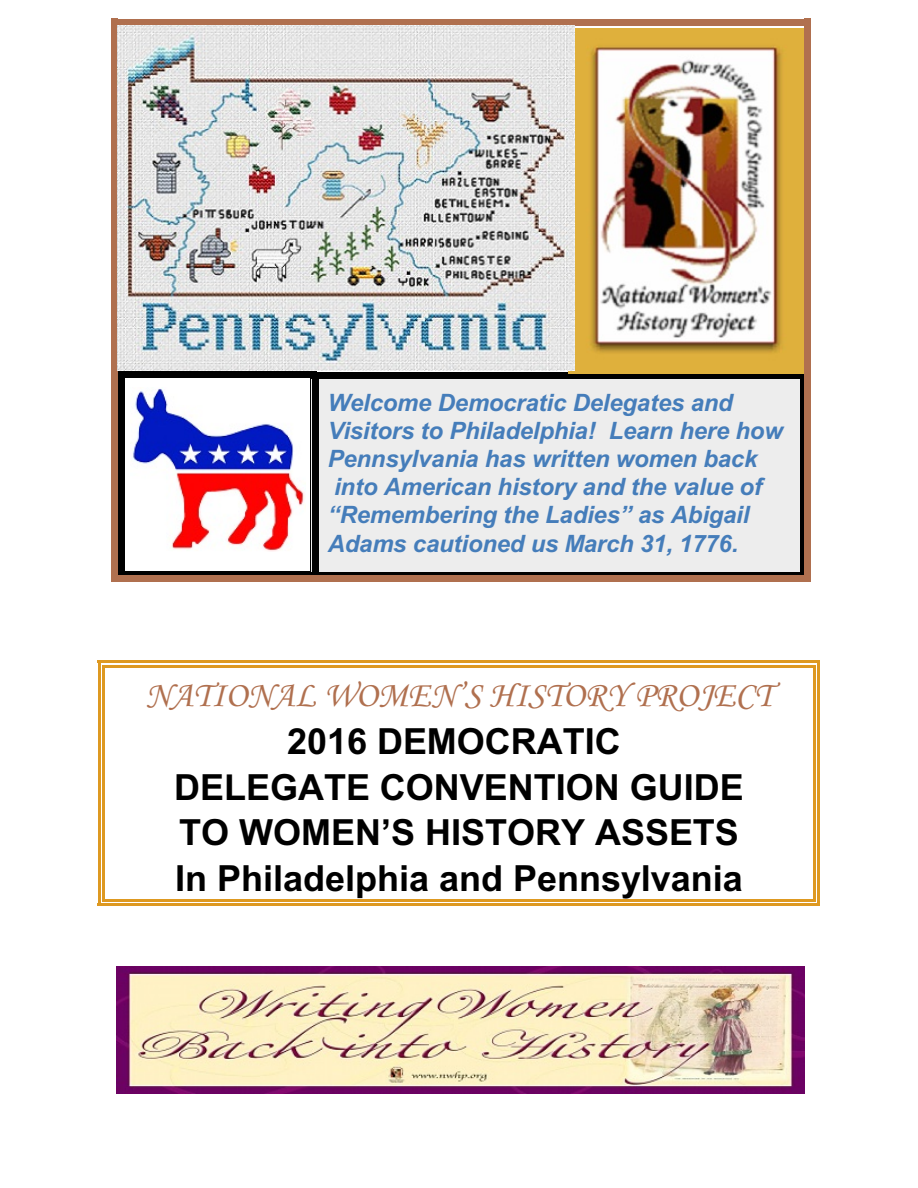
<style>
.page{position:relative;width:918px;height:1188px;background:#fff}
.page>*{position:absolute;margin:0;border:0;box-sizing:border-box;transform-origin:0 0}
.t1{font:700 36px/45.9px "Arial";color:#000;text-align:center}
.t2{font:italic 36px "Monotype Corsiva";letter-spacing:.005em;color:#b0704f}
.t3{font:italic 700 24px/28.2px "Arial";letter-spacing:-.005em;color:#457dba}
</style>
<div class="page">
<hr style="left:102px;top:665px;width:3px;height:54px;background:#de9921">
<hr style="left:813px;top:665px;width:3px;height:54px;background:#de9921">
<hr style="left:102px;top:665px;width:714px;height:2px;background:#de9921">
<hr style="left:98px;top:661px;width:2px;height:65px;background:#de9921">
<hr style="left:817px;top:661px;width:3px;height:65px;background:#de9921">
<hr style="left:98px;top:661px;width:722px;height:2px;background:#de9921">
<hr style="left:102px;top:719px;width:3px;height:45px;background:#de9921">
<hr style="left:813px;top:719px;width:3px;height:45px;background:#de9921">
<hr style="left:98px;top:712px;width:2px;height:59px;background:#de9921">
<hr style="left:817px;top:712px;width:3px;height:59px;background:#de9921">
<hr style="left:102px;top:765px;width:3px;height:45px;background:#de9921">
<hr style="left:813px;top:765px;width:3px;height:45px;background:#de9921">
<hr style="left:98px;top:757px;width:2px;height:60px;background:#de9921">
<hr style="left:817px;top:757px;width:3px;height:60px;background:#de9921">
<hr style="left:102px;top:810px;width:3px;height:46px;background:#de9921">
<hr style="left:813px;top:810px;width:3px;height:46px;background:#de9921">
<hr style="left:98px;top:803px;width:2px;height:60px;background:#de9921">
<hr style="left:817px;top:803px;width:3px;height:60px;background:#de9921">
<hr style="left:102px;top:856px;width:3px;height:46px;background:#de9921">
<hr style="left:813px;top:856px;width:3px;height:46px;background:#de9921">
<hr style="left:102px;top:899px;width:714px;height:3px;background:#de9921">
<hr style="left:98px;top:849px;width:2px;height:57px;background:#de9921">
<hr style="left:817px;top:849px;width:3px;height:57px;background:#de9921">
<hr style="left:98px;top:903px;width:722px;height:3px;background:#de9921">
<img style="left:133px;top:388px;width:173px;height:163px">
<div style="left:118px;top:371px;width:7px;height:206px;background:#000"></div>
<div style="left:310px;top:371px;width:7px;height:206px;background:#ededed"></div>
<div style="left:118px;top:371px;width:198px;height:7px;background:#000"></div>
<div style="left:118px;top:571px;width:198px;height:7px;background:#000"></div>
<div style="left:312px;top:372px;width:495px;height:207px;background:#ededed"></div>
<div style="left:312px;top:372px;width:6px;height:206px;background:#000"></div>
<div style="left:800px;top:372px;width:7px;height:206px;background:#000"></div>
<div style="left:312px;top:372px;width:495px;height:7px;background:#000"></div>
<div style="left:312px;top:572px;width:495px;height:7px;background:#000"></div>
<img style="left:569px;top:28px;width:235px;height:346px">
<div style="left:111px;top:19px;width:7px;height:563px;background:#b0704f"></div>
<div style="left:804px;top:19px;width:7px;height:563px;background:#b0704f"></div>
<div style="left:111px;top:19px;width:699px;height:7px;background:#b0704f"></div>
<div style="left:111px;top:575px;width:699px;height:7px;background:#b0704f"></div>
<img style="left:117px;top:26px;width:458px;height:345px">
<img style="left:116px;top:966px;width:689px;height:127px">
<p class="t3" style="left:328px;top:390px;width:457px">Welcome Democratic Delegates and Visitors to Philadelphia! Learn here how Pennsylvania has written women back into American history and the value of “Remembering the Ladies” as Abigail Adams cautioned us March 31, 1776.</p>
<h1 class="t2" style="left:145px;top:681px;width:628px">NATIONAL WOMEN’S HISTORY PROJECT</h1>
<h1 class="t1" style="left:174px;top:721px;width:571px">2016 DEMOCRATIC<br>DELEGATE CONVENTION GUIDE<br>TO WOMEN’S HISTORY ASSETS<br>In Philadelphia and Pennsylvania</h1>
</div>
